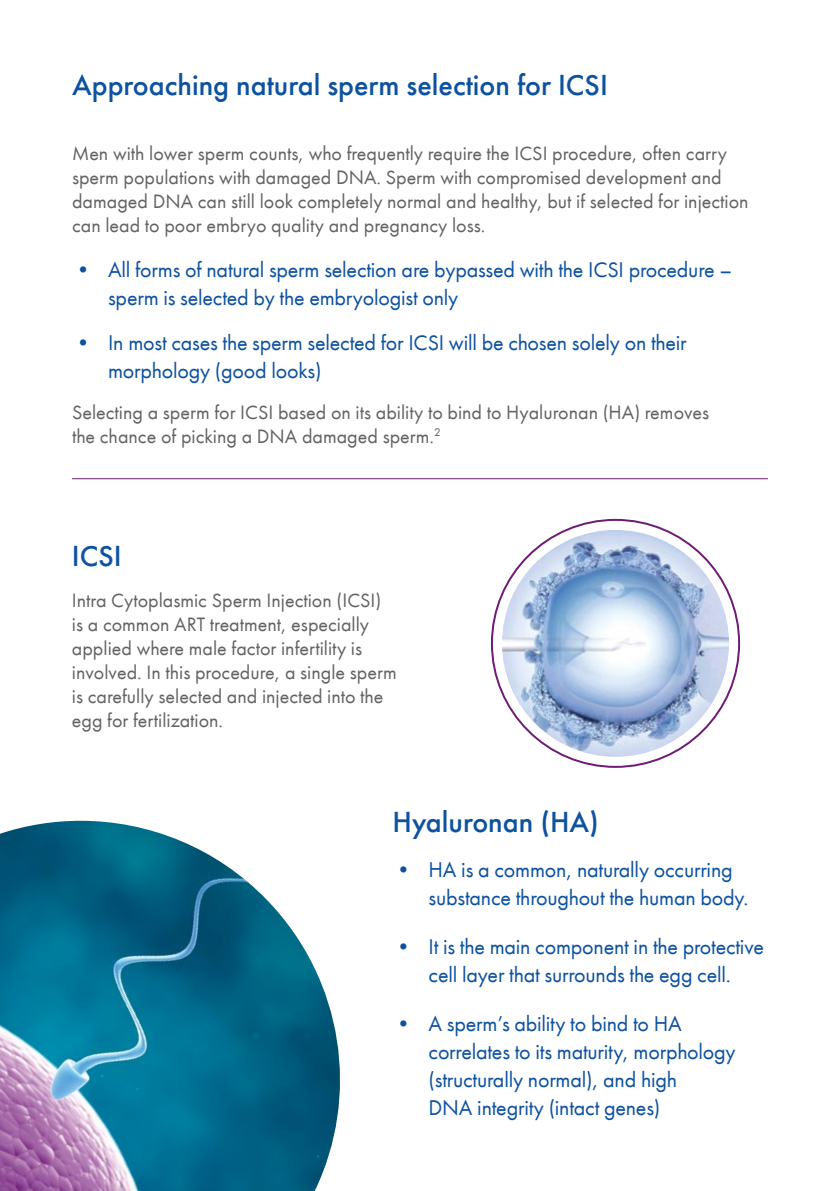
<style>
.page{position:relative;width:840px;height:1191px;background:#fff}
.page>*{position:absolute;margin:0;border:0;box-sizing:border-box;transform-origin:0 0}
.t1{font:500 30px "Futura PT";color:#0d52a0}
.t2{font:22px/28px "Futura PT";letter-spacing:-.01em;color:#0d52a0}
.t3{font:20px/24px "Futura PT";color:#646363}
</style>
<div class="page">
<img style="left:0;top:820px;width:340px;height:371px">
<hr style="left:72px;top:478px;width:695px;height:1px;background:#6f1c75">
<img style="left:501px;top:530px;width:227px;height:227px;border-radius:113px">
<h1 class="t1" style="left:72px;top:67px;width:537px">Approaching natural sperm selection for ICSI</h1>
<p class="t3" style="left:72px;top:141px;width:677px">Men with lower sperm counts, who frequently require the ICSI procedure, often carry sperm populations with damaged DNA. Sperm with compromised development and damaged DNA can still look completely normal and healthy, but if selected for injection can lead to poor embryo quality and pregnancy loss.</p>
<p class="t2" style="left:108px;top:255px;width:625px;text-indent:-36px">• All forms of natural sperm selection are bypassed with the ICSI procedure – sperm is selected by the embryologist only</p>
<p class="t2" style="left:108px;top:328px;width:579px;text-indent:-36px">• In most cases the sperm selected for ICSI will be chosen solely on their morphology (good looks)</p>
<p class="t3" style="left:72px;top:400px;width:638px">Selecting a sperm for ICSI based on its ability to bind to Hyaluronan (HA) removes the chance of picking a DNA damaged sperm.<sup>2</sup></p>
<h1 class="t1" style="left:72px;top:538px;width:51px">ICSI</h1>
<p class="t3" style="left:72px;top:588px;width:326px">Intra Cytoplasmic Sperm Injection (ICSI) is a common ART treatment, especially applied where male factor infertility is involved. In this procedure, a single sperm is carefully selected and injected into the egg for fertilization.</p>
<h1 class="t1" style="left:392px;top:803px;width:208px">Hyaluronan (HA)</h1>
<p class="t2" style="left:428px;top:855px;width:321px;text-indent:-36px">• HA is a common, naturally occurring substance throughout the human body.</p>
<p class="t2" style="left:392px;top:932px;width:373px;text-align:center">• It is the main component in the protective cell layer that surrounds the egg cell.</p>
<p class="t2" style="left:428px;top:1009px;width:308px;text-indent:-36px">• A sperm’s ability to bind to HA correlates to its maturity, morphology (structurally normal), and high<br>DNA integrity (intact genes)</p>
</div>
